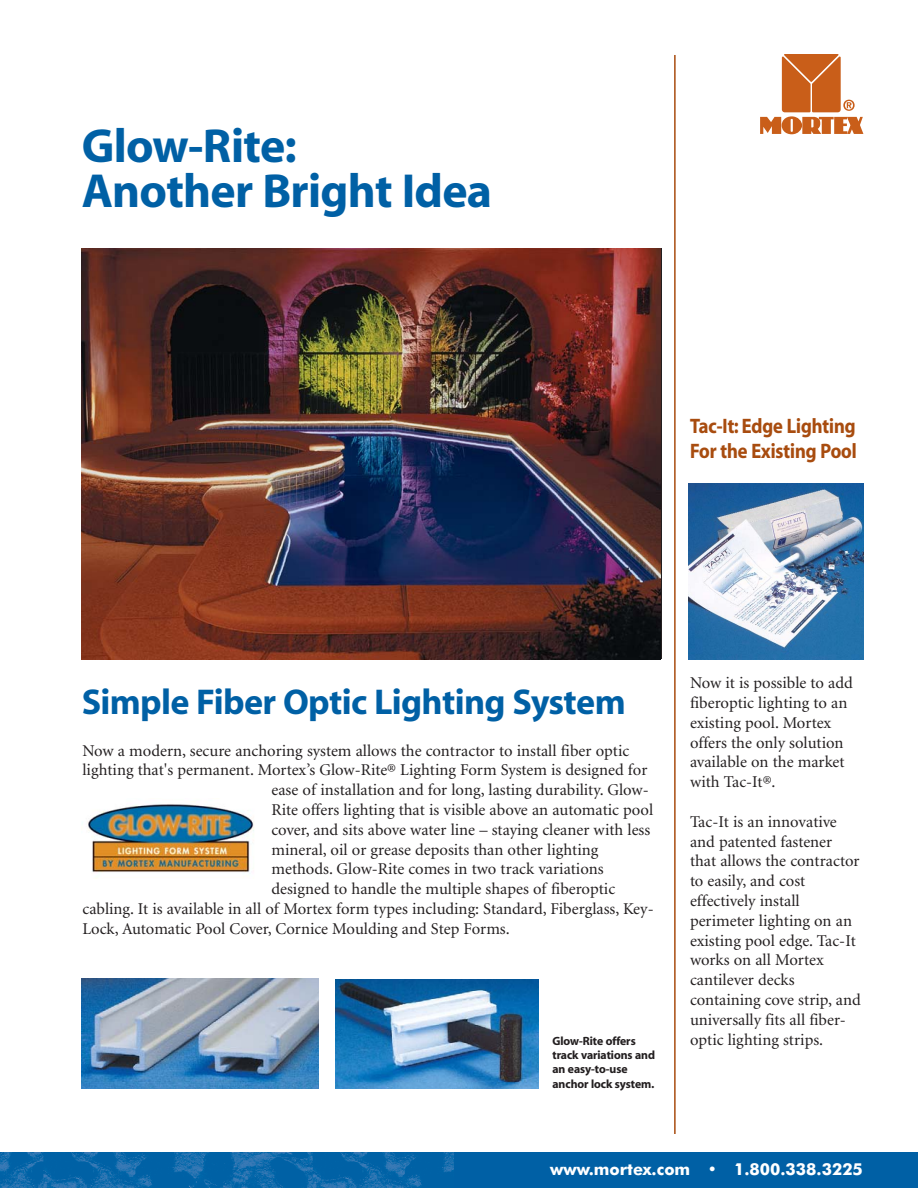
<style>
.page{position:relative;width:918px;height:1188px;background:#fff}
.page>*{position:absolute;margin:0;border:0;box-sizing:border-box;transform-origin:0 0}
.t1{font:48px/45px "Myriad Headline";color:#0060a5}
.t2{font:36px "Myriad Headline";color:#0060a5}
.t3{font:21px/25.2px "Myriad Headline";color:#a84c0f;scale:.9 1}
.t4{font:16.5px/19.8px "Minion";color:#231f20}
.t5{font:700 16.5px "Futura BT";color:#fff}
.t6{font:12px/14.4px "Myriad Headline";color:#231f20}
</style>
<div class="page">
<div style="left:0;top:1152px;width:918px;height:36px;background:#0060a5"></div>
<img style="left:0;top:1152px;width:453px;height:36px">
<img style="left:688px;top:484px;width:176px;height:175px">
<img style="left:81px;top:249px;width:580px;height:410px">
<img style="left:87px;top:804px;width:167px;height:68px">
<svg style="left:760px;top:54px;width:103px;height:80px"></svg>
<hr style="left:674px;top:55px;width:2px;height:1079px;background:#a84c0f">
<img style="left:336px;top:979px;width:202px;height:110px">
<img style="left:81px;top:978px;width:238px;height:111px">
<h1 class="t1" style="left:82px;top:128px;width:411px">Glow-Rite:<br>Another Bright Idea</h1>
<p class="t3" style="left:690px;top:415px;width:187px">Tac-It: Edge Lighting<br>For the Existing Pool</p>
<h2 class="t2" style="left:82px;top:688px;width:545px">Simple Fiber Optic Lighting System</h2>
<p class="t4" style="left:82px;top:742px;width:548px">Now a modern, secure anchoring system allows the contractor to install fiber optic</p>
<p class="t4" style="left:82px;top:762px;width:566px">lighting that's permanent. Mortex’s Glow-Rite® Lighting Form System is designed for</p>
<p class="t4" style="left:271px;top:781px;width:379px">ease of installation and for long, lasting durability. Glow-</p>
<p class="t4" style="left:271px;top:801px;width:383px">Rite offers lighting that is visible above an automatic pool</p>
<p class="t4" style="left:271px;top:821px;width:380px">cover, and sits above water line – staying cleaner with less</p>
<p class="t4" style="left:271px;top:841px;width:328px">mineral, oil or grease deposits than other lighting</p>
<p class="t4" style="left:271px;top:861px;width:334px">methods. Glow-Rite comes in two track variations</p>
<p class="t4" style="left:271px;top:880px;width:345px">designed to handle the multiple shapes of fiberoptic</p>
<p class="t4" style="left:82px;top:900px;width:573px">cabling. It is available in all of Mortex form types including: Standard, Fiberglass, Key-</p>
<p class="t4" style="left:82px;top:920px;width:429px">Lock, Automatic Pool Cover, Cornice Moulding and Step Forms.</p>
<p class="t4" style="left:690px;top:674px;width:164px">Now it is possible to add fiberoptic lighting to an existing pool. Mortex offers the only solution available on the market with Tac-It®.</p>
<p class="t4" style="left:690px;top:813px;width:172px">Tac-It is an innovative and patented fastener that allows the contractor to easily, and cost effectively install perimeter lighting on an existing pool edge. Tac-It works on all Mortex cantilever decks containing cove strip, and universally fits all fiber-</p>
<p class="t6" style="left:553px;top:1034px;width:85px">Glow-Rite offers</p>
<p class="t4" style="left:690px;top:1031px;width:135px">optic lighting strips.</p>
<p class="t6" style="left:553px;top:1049px;width:104px">track variations and an easy-to-use anchor lock system.</p>
<p class="t5" style="left:550px;top:1162px;width:314px">www.mortex.com • 1.800.338.3225</p>
</div>
